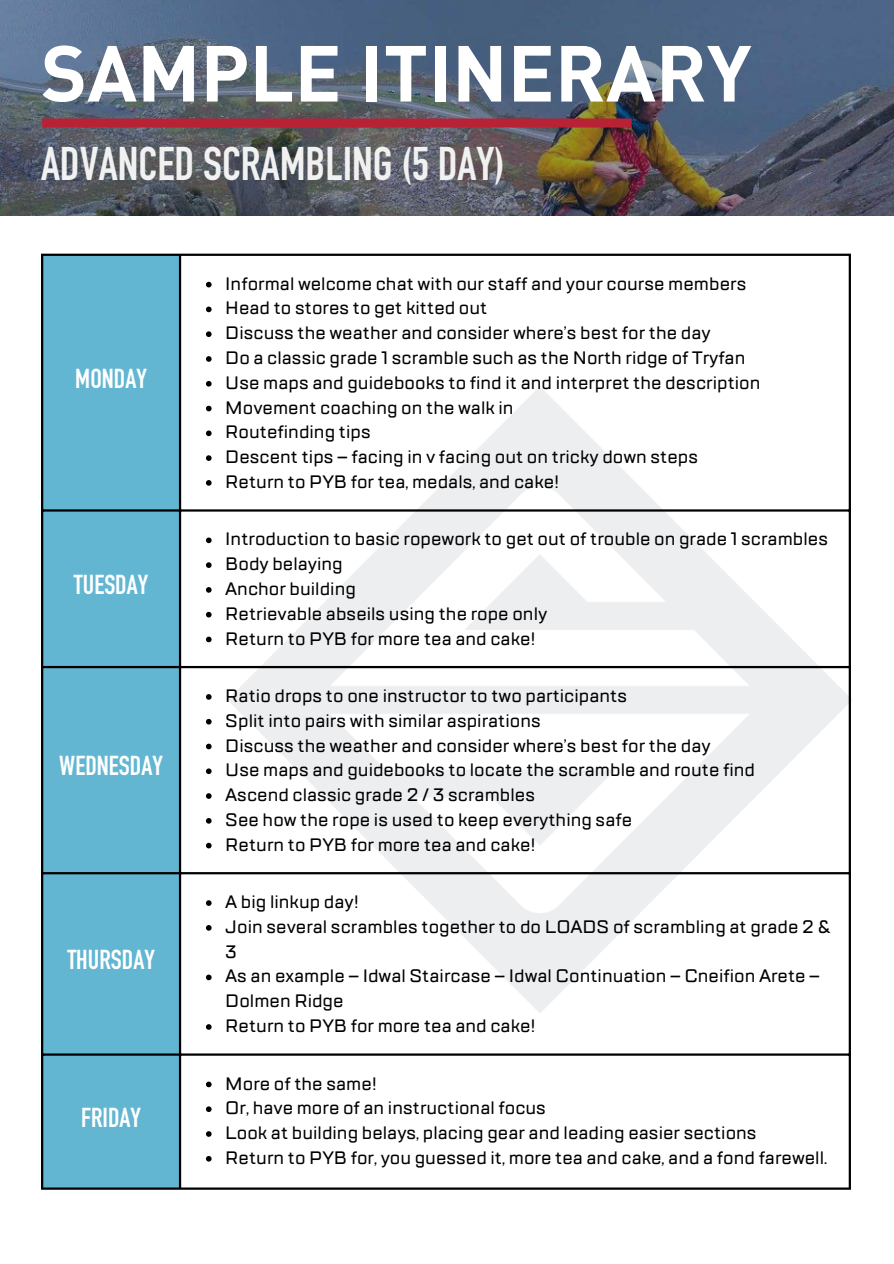
<style>
.page{position:relative;width:894px;height:1264px;background:#fff}
.page>*{position:absolute;margin:0;border:0;box-sizing:border-box;transform-origin:0 0}
.t1{font:700 78px "DIN";color:#fff}
.t2{font:700 46.5px "DIN Condensed";color:#f1f1f1}
.t3{font:700 27px "DIN Condensed";color:#fff}
.t4{font:500 18px/24.8px "TT Lakes";color:#000}
</style>
<div class="page">
<img style="left:181px;top:387px;width:671px;height:668px">
<div style="left:43px;top:256px;width:136px;height:931px;background:#63b6d1"></div>
<svg style="left:206px;top:282px;width:5px;height:5px"></svg>
<svg style="left:206px;top:306px;width:5px;height:6px"></svg>
<svg style="left:206px;top:331px;width:5px;height:6px"></svg>
<svg style="left:206px;top:356px;width:5px;height:6px"></svg>
<svg style="left:206px;top:381px;width:5px;height:5px"></svg>
<svg style="left:206px;top:406px;width:5px;height:5px"></svg>
<svg style="left:206px;top:430px;width:5px;height:6px"></svg>
<svg style="left:206px;top:455px;width:5px;height:6px"></svg>
<svg style="left:206px;top:480px;width:5px;height:5px"></svg>
<svg style="left:206px;top:537px;width:5px;height:6px"></svg>
<svg style="left:206px;top:562px;width:5px;height:6px"></svg>
<svg style="left:206px;top:587px;width:5px;height:5px"></svg>
<svg style="left:206px;top:612px;width:5px;height:5px"></svg>
<svg style="left:206px;top:636px;width:5px;height:6px"></svg>
<svg style="left:206px;top:694px;width:5px;height:5px"></svg>
<svg style="left:206px;top:719px;width:5px;height:5px"></svg>
<svg style="left:206px;top:743px;width:5px;height:6px"></svg>
<svg style="left:206px;top:768px;width:5px;height:6px"></svg>
<svg style="left:206px;top:793px;width:5px;height:5px"></svg>
<svg style="left:206px;top:818px;width:5px;height:5px"></svg>
<svg style="left:206px;top:842px;width:5px;height:6px"></svg>
<svg style="left:206px;top:900px;width:5px;height:5px"></svg>
<svg style="left:206px;top:925px;width:5px;height:5px"></svg>
<svg style="left:206px;top:974px;width:5px;height:6px"></svg>
<svg style="left:206px;top:1024px;width:5px;height:5px"></svg>
<svg style="left:206px;top:1081px;width:5px;height:6px"></svg>
<svg style="left:206px;top:1106px;width:5px;height:5px"></svg>
<svg style="left:206px;top:1131px;width:5px;height:5px"></svg>
<svg style="left:206px;top:1156px;width:5px;height:5px"></svg>
<hr style="left:41px;top:256px;width:2px;height:931px;background:#000">
<hr style="left:179px;top:256px;width:2px;height:931px;background:#000">
<hr style="left:848px;top:256px;width:2px;height:931px;background:#000">
<hr style="left:41px;top:254px;width:809px;height:2px;background:#000">
<hr style="left:41px;top:509px;width:809px;height:2px;background:#000">
<hr style="left:41px;top:666px;width:809px;height:2px;background:#000">
<hr style="left:41px;top:872px;width:809px;height:2px;background:#000">
<hr style="left:41px;top:1053px;width:809px;height:2px;background:#000">
<hr style="left:41px;top:1187px;width:809px;height:2px;background:#000">
<img style="left:0;top:0;width:893px;height:215px">
<div style="left:42px;top:118px;width:589px;height:9px;background:#b82234"></div>
<p class="t1" style="left:41px;top:22px;width:711px">SAMPLE ITINERARY</p>
<p class="t2" style="left:41px;top:146px;width:465px">ADVANCED SCRAMBLING (5 DAY)</p>
<p class="t3" style="left:75px;top:368px;width:73px">MONDAY</p>
<p class="t3" style="left:74px;top:574px;width:76px">TUESDAY</p>
<p class="t3" style="left:59px;top:756px;width:105px">WEDNESDAY</p>
<p class="t3" style="left:67px;top:949px;width:89px">THURSDAY</p>
<p class="t3" style="left:81px;top:1107px;width:61px">FRIDAY</p>
<p class="t4" style="left:225px;top:271px;width:522px">Informal welcome chat with our staff and your course members</p>
<p class="t4" style="left:225px;top:296px;width:263px">Head to stores to get kitted out</p>
<p class="t4" style="left:225px;top:321px;width:486px">Discuss the weather and consider where’s best for the day</p>
<p class="t4" style="left:225px;top:346px;width:521px">Do a classic grade 1 scramble such as the North ridge of Tryfan</p>
<p class="t4" style="left:225px;top:370px;width:536px">Use maps and guidebooks to find it and interpret the description</p>
<p class="t4" style="left:225px;top:395px;width:290px">Movement coaching on the walk in</p>
<p class="t4" style="left:225px;top:420px;width:147px">Routefinding tips</p>
<p class="t4" style="left:225px;top:445px;width:474px">Descent tips – facing in v facing out on tricky down steps</p>
<p class="t4" style="left:225px;top:469px;width:335px">Return to PYB for tea, medals, and cake!</p>
<p class="t4" style="left:225px;top:527px;width:604px">Introduction to basic ropework to get out of trouble on grade 1 scrambles</p>
<p class="t4" style="left:225px;top:552px;width:119px">Body belaying</p>
<p class="t4" style="left:225px;top:576px;width:132px">Anchor building</p>
<p class="t4" style="left:225px;top:601px;width:323px">Retrievable abseils using the rope only</p>
<p class="t4" style="left:225px;top:626px;width:312px">Return to PYB for more tea and cake!</p>
<p class="t4" style="left:225px;top:683px;width:403px">Ratio drops to one instructor to two participants</p>
<p class="t4" style="left:225px;top:708px;width:317px">Split into pairs with similar aspirations</p>
<p class="t4" style="left:225px;top:733px;width:486px">Discuss the weather and consider where’s best for the day</p>
<p class="t4" style="left:225px;top:758px;width:531px">Use maps and guidebooks to locate the scramble and route find</p>
<p class="t4" style="left:225px;top:783px;width:311px">Ascend classic grade 2 / 3 scrambles</p>
<p class="t4" style="left:225px;top:807px;width:408px">See how the rope is used to keep everything safe</p>
<p class="t4" style="left:225px;top:832px;width:312px">Return to PYB for more tea and cake!</p>
<p class="t4" style="left:225px;top:889px;width:135px">A big linkup day!</p>
<p class="t4" style="left:225px;top:914px;width:606px">Join several scrambles together to do LOADS of scrambling at grade 2 &amp;<br>3</p>
<p class="t4" style="left:225px;top:964px;width:596px">As an example – Idwal Staircase – Idwal Continuation – Cneifion Arete –<br>Dolmen Ridge</p>
<p class="t4" style="left:225px;top:1013px;width:312px">Return to PYB for more tea and cake!</p>
<p class="t4" style="left:225px;top:1071px;width:153px">More of the same!</p>
<p class="t4" style="left:225px;top:1096px;width:322px">Or, have more of an instructional focus</p>
<p class="t4" style="left:225px;top:1120px;width:532px">Look at building belays, placing gear and leading easier sections</p>
<p class="t4" style="left:225px;top:1145px;width:603px">Return to PYB for, you guessed it, more tea and cake, and a fond farewell.</p>
</div>
